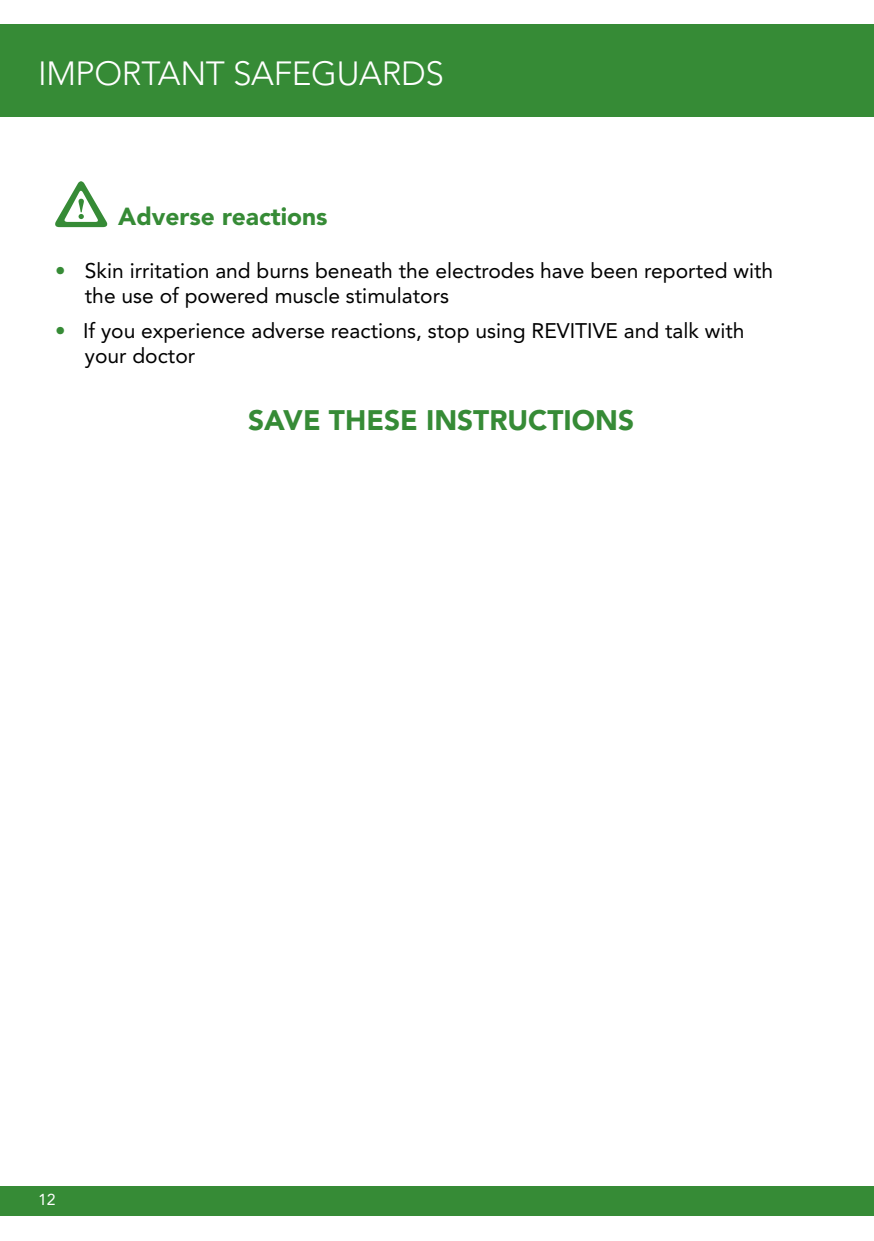
<style>
.page{position:relative;width:874px;height:1241px;background:#fff}
.page>*{position:absolute;margin:0;border:0;box-sizing:border-box;transform-origin:0 0}
.t1{font:300 33.25px "Avenir LT";letter-spacing:-.01em;color:#fff}
.t2{font:900 28px "Avenir LT";color:#368b36}
.t3{font:900 24.5px "Avenir LT";color:#368b36}
.t4{font:21px/25.2px "Avenir LT";color:#000}
.t5{font:15.75px "Avenir LT";color:#fff}
.s1{color:#368b36}
</style>
<div class="page">
<div style="left:0;top:1186px;width:873px;height:29px;background:#368b36"></div>
<div style="left:0;top:25px;width:873px;height:92px;background:#368b36"></div>
<svg style="left:55px;top:181px;width:53px;height:46px"></svg>
<h1 class="t1" style="left:38px;top:54px;width:407px">IMPORTANT SAFEGUARDS</h1>
<p class="t3" style="left:118px;top:202px;width:211px">Adverse reactions</p>
<p class="t4" style="left:85px;top:258px;width:689px;text-indent:-30px"><span class="s1">•</span> Skin irritation and burns beneath the electrodes have been reported with the use of powered muscle stimulators</p>
<p class="t4" style="left:85px;top:318px;width:660px;text-indent:-30px"><span class="s1">•</span> If you experience adverse reactions, stop using REVITIVE and talk with your doctor</p>
<h2 class="t2" style="left:248px;top:403px;width:387px">SAVE THESE INSTRUCTIONS</h2>
<p class="t5" style="left:38px;top:1189px;width:19px">12</p>
</div>
